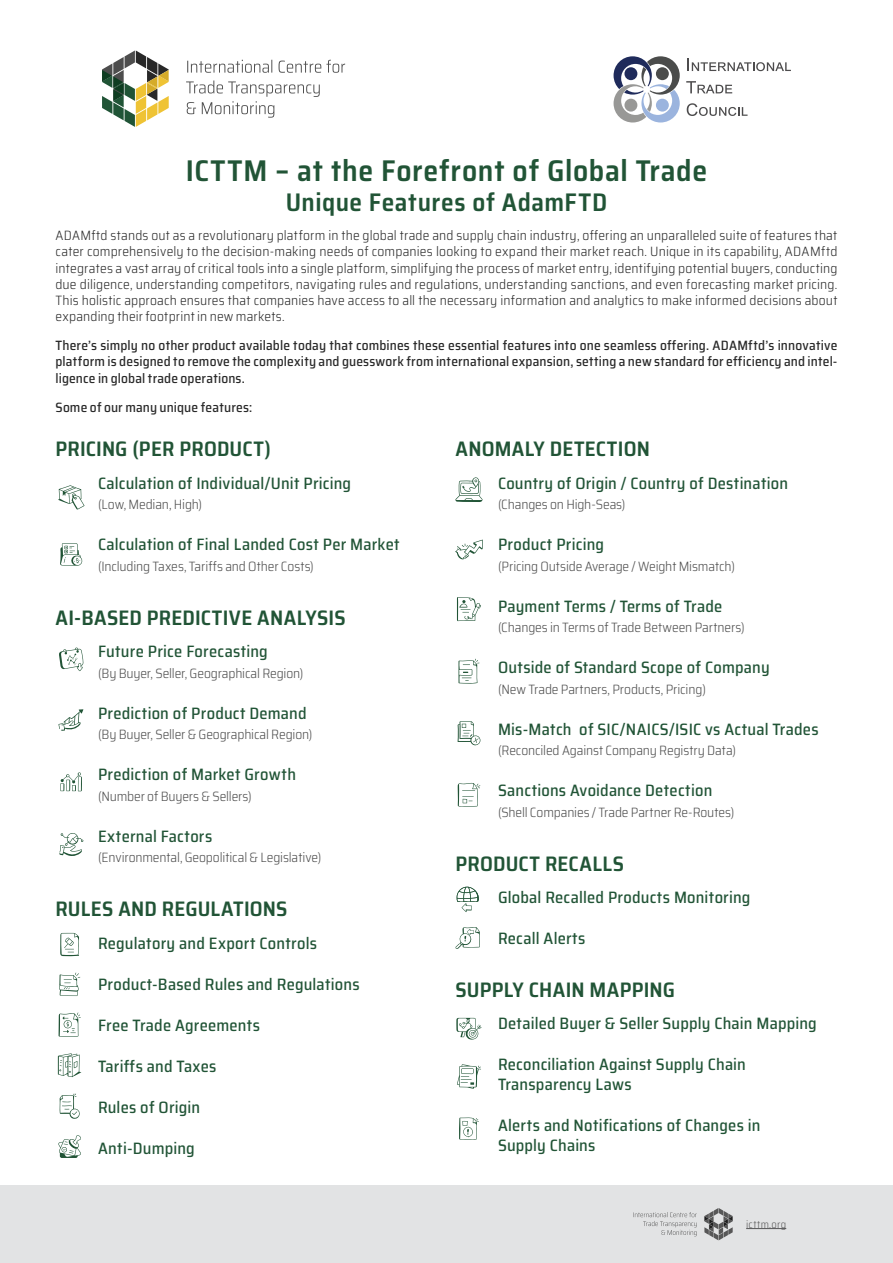
<style>
.page{position:relative;width:893px;height:1263px;background:#fff}
.page>*{position:absolute;margin:0;border:0;box-sizing:border-box;transform-origin:0 0}
.t1{font:600 semi-condensed 30px "Saira";letter-spacing:.025em;color:#215436}
.t2{font:600 semi-condensed 25.5px "Saira";letter-spacing:.02em;color:#215436}
.t3{font:600 semi-condensed 21px "Saira";letter-spacing:.01em;color:#215436}
.t4{font:500 semi-condensed 16.5px/19.8px "Saira";letter-spacing:.01em;color:#215436}
.t5{font:300 semi-condensed 13.5px/16.2px "Saira";letter-spacing:.01em;color:#292929;text-align:justify}
.t6{font:300 semi-condensed 13.5px "Saira";letter-spacing:-.01em;color:#4d4d4d}
.t7{font:500 semi-condensed 13.5px/16.2px "Saira";letter-spacing:.01em;color:#292929;text-align:justify}
.t8{font:300 semi-condensed 10.5px "Saira";letter-spacing:.03em;color:#575757}
</style>
<div class="page">
<svg style="left:58px;top:485px;width:27px;height:24px"></svg>
<svg style="left:60px;top:543px;width:23px;height:23px"></svg>
<svg style="left:59px;top:647px;width:25px;height:24px"></svg>
<svg style="left:58px;top:709px;width:25px;height:22px"></svg>
<svg style="left:60px;top:772px;width:22px;height:19px"></svg>
<svg style="left:59px;top:833px;width:24px;height:23px"></svg>
<svg style="left:60px;top:933px;width:19px;height:23px"></svg>
<svg style="left:59px;top:972px;width:21px;height:24px"></svg>
<svg style="left:59px;top:1012px;width:22px;height:25px"></svg>
<svg style="left:58px;top:1053px;width:23px;height:24px"></svg>
<svg style="left:59px;top:1093px;width:21px;height:26px"></svg>
<svg style="left:58px;top:1135px;width:23px;height:23px"></svg>
<svg style="left:455px;top:477px;width:28px;height:25px"></svg>
<svg style="left:455px;top:540px;width:28px;height:20px"></svg>
<svg style="left:457px;top:597px;width:24px;height:24px"></svg>
<svg style="left:458px;top:659px;width:21px;height:25px"></svg>
<svg style="left:458px;top:721px;width:22px;height:24px"></svg>
<svg style="left:458px;top:783px;width:22px;height:24px"></svg>
<svg style="left:456px;top:1018px;width:26px;height:22px"></svg>
<svg style="left:457px;top:1064px;width:24px;height:25px"></svg>
<svg style="left:459px;top:1117px;width:20px;height:23px"></svg>
<svg style="left:456px;top:886px;width:23px;height:26px"></svg>
<svg style="left:455px;top:927px;width:25px;height:22px"></svg>
<div style="left:0;top:1185px;width:893px;height:78px;background:#e2e3e4"></div>
<hr style="left:746px;top:1228px;width:40px;height:1px;background:#575757">
<svg style="left:633px;top:1212px;width:64px;height:24px"></svg>
<svg style="left:704px;top:1208px;width:29px;height:32px"></svg>
<svg style="left:186px;top:81px;width:134px;height:37px"></svg>
<svg style="left:187px;top:60px;width:158px;height:13px"></svg>
<svg style="left:102px;top:50px;width:67px;height:77px"></svg>
<svg style="left:687px;top:59px;width:104px;height:12px"></svg>
<svg style="left:686px;top:81px;width:46px;height:12px"></svg>
<svg style="left:687px;top:103px;width:61px;height:13px"></svg>
<svg style="left:613px;top:56px;width:67px;height:67px"></svg>
<h1 class="t1" style="left:186px;top:158px;width:523px">ICTTM – at the Forefront of Global Trade</h1>
<h2 class="t2" style="left:286px;top:192px;width:323px">Unique Features of AdamFTD</h2>
<p class="t5" style="left:55px;top:227px;width:783px">ADAMftd stands out as a revolutionary platform in the global trade and supply chain industry, offering an unparalleled suite of features that cater comprehensively to the decision-making needs of companies looking to expand their market reach. Unique in its capability, ADAMftd integrates a vast array of critical tools into a single platform, simplifying the process of market entry, identifying potential buyers, conducting due diligence, understanding competitors, navigating rules and regulations, understanding sanctions, and even forecasting market pricing.<br>This holistic approach ensures that companies have access to all the necessary information and analytics to make informed decisions about expanding their footprint in new markets.</p>
<p class="t7" style="left:55px;top:337px;width:783px">There’s simply no other product available today that combines these essential features into one seamless offering. ADAMftd’s innovative platform is designed to remove the complexity and guesswork from international expansion, setting a new standard for efficiency and intel&shy;ligence in global trade operations.</p>
<p class="t7" style="left:55px;top:400px;width:198px">Some of our many unique features:</p>
<h3 class="t3" style="left:55px;top:441px;width:217px">PRICING (PER PRODUCT)</h3>
<p class="t4" style="left:98px;top:474px;width:255px">Calculation of Individual/Unit Pricing</p>
<p class="t6" style="left:98px;top:499px;width:106px">(Low, Median, High)</p>
<p class="t4" style="left:98px;top:536px;width:303px">Calculation of Final Landed Cost Per Market</p>
<p class="t6" style="left:98px;top:556px;width:217px">(Including Taxes, Tariffs and Other Costs)</p>
<h3 class="t3" style="left:55px;top:609px;width:292px">AI-BASED PREDICTIVE ANALYSIS</h3>
<p class="t4" style="left:98px;top:643px;width:171px">Future Price Forecasting</p>
<p class="t6" style="left:98px;top:668px;width:207px">(By Buyer, Seller, Geographical Region)</p>
<p class="t4" style="left:98px;top:704px;width:210px">Prediction of Product Demand</p>
<p class="t6" style="left:98px;top:729px;width:216px">(By Buyer, Seller &amp; Geographical Region)</p>
<p class="t4" style="left:98px;top:766px;width:200px">Prediction of Market Growth</p>
<p class="t6" style="left:98px;top:791px;width:155px">(Number of Buyers &amp; Sellers)</p>
<p class="t4" style="left:98px;top:827px;width:116px">External Factors</p>
<p class="t6" style="left:98px;top:847px;width:225px">(Environmental, Geopolitical &amp; Legislative)</p>
<h3 class="t3" style="left:55px;top:900px;width:233px">RULES AND REGULATIONS</h3>
<p class="t4" style="left:98px;top:934px;width:221px">Regulatory and Export Controls</p>
<p class="t4" style="left:98px;top:975px;width:263px">Product-Based Rules and Regulations</p>
<p class="t4" style="left:98px;top:1016px;width:163px">Free Trade Agreements</p>
<p class="t4" style="left:98px;top:1056px;width:120px">Tariffs and Taxes</p>
<p class="t4" style="left:98px;top:1098px;width:104px">Rules of Origin</p>
<p class="t4" style="left:98px;top:1139px;width:98px">Anti-Dumping</p>
<h3 class="t3" style="left:455px;top:441px;width:196px">ANOMALY DETECTION</h3>
<p class="t4" style="left:498px;top:474px;width:292px">Country of Origin / Country of Destination</p>
<p class="t6" style="left:498px;top:495px;width:129px">(Changes on High-Seas)</p>
<p class="t4" style="left:498px;top:536px;width:108px">Product Pricing</p>
<p class="t6" style="left:498px;top:556px;width:238px">(Pricing Outside Average / Weight Mismatch)</p>
<p class="t4" style="left:498px;top:597px;width:226px">Payment Terms / Terms of Trade</p>
<p class="t6" style="left:498px;top:618px;width:248px">(Changes in Terms of Trade Between Partners)</p>
<p class="t4" style="left:498px;top:659px;width:273px">Outside of Standard Scope of Company</p>
<p class="t6" style="left:498px;top:679px;width:209px">(New Trade Partners, Products, Pricing)</p>
<p class="t4" style="left:498px;top:721px;width:322px">Mis-Match of SIC/NAICS/ISIC vs Actual Trades</p>
<p class="t6" style="left:498px;top:741px;width:239px">(Reconciled Against Company Registry Data)</p>
<p class="t4" style="left:498px;top:782px;width:216px">Sanctions Avoidance Detection</p>
<p class="t6" style="left:498px;top:802px;width:238px">(Shell Companies / Trade Partner Re-Routes)</p>
<h3 class="t3" style="left:455px;top:855px;width:170px">PRODUCT RECALLS</h3>
<p class="t4" style="left:498px;top:889px;width:254px">Global Recalled Products Monitoring</p>
<p class="t4" style="left:498px;top:930px;width:89px">Recall Alerts</p>
<h3 class="t3" style="left:455px;top:981px;width:221px">SUPPLY CHAIN MAPPING</h3>
<p class="t4" style="left:498px;top:1015px;width:320px">Detailed Buyer &amp; Seller Supply Chain Mapping</p>
<p class="t4" style="left:498px;top:1056px;width:249px">Reconciliation Against Supply Chain<br>Transparency Laws</p>
<p class="t4" style="left:498px;top:1115px;width:264px">Alerts and Notifications of Changes in<br>Supply Chains</p>
<p class="t8" style="left:746px;top:1216px;width:42px">icttm.org</p>
</div>
